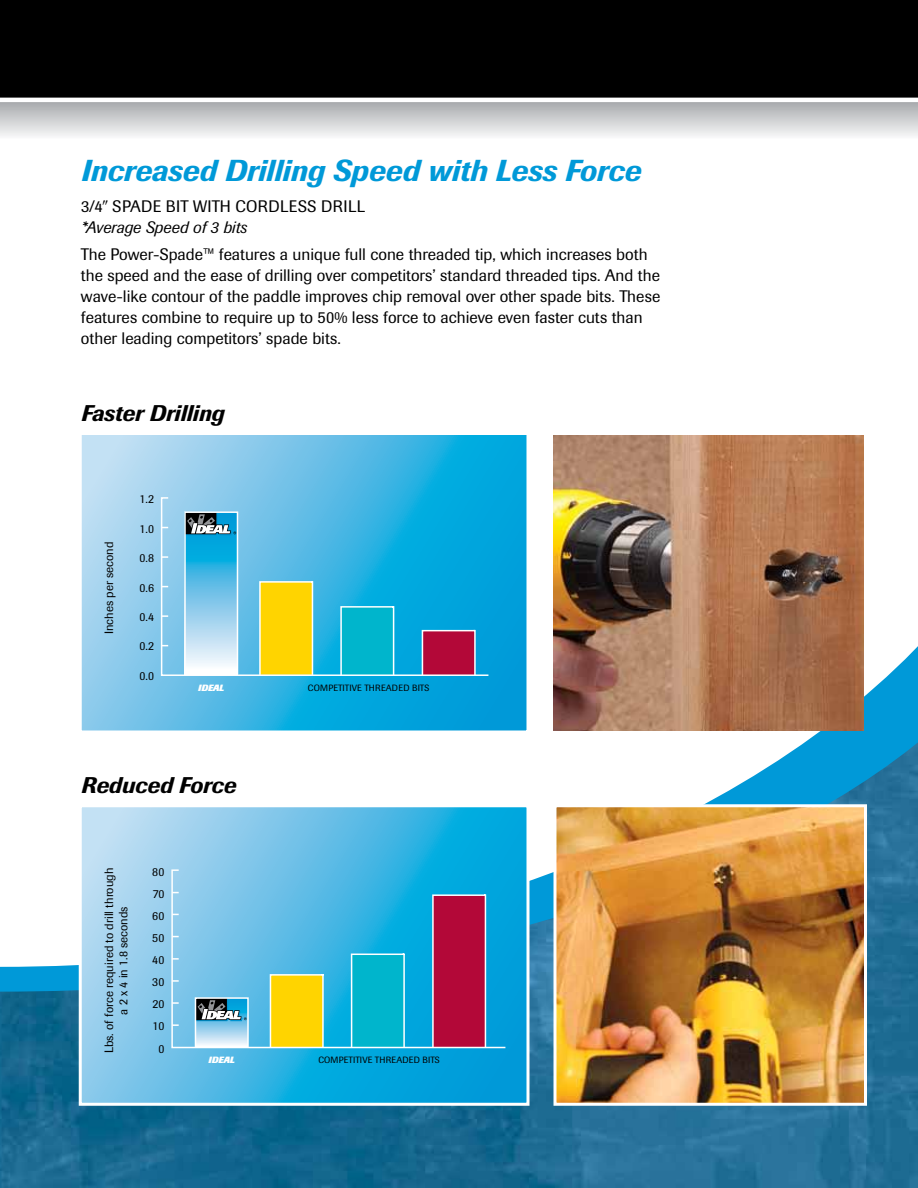
<style>
.page{position:relative;width:918px;height:1188px;background:#fff}
.page>*{position:absolute;margin:0;border:0;box-sizing:border-box;transform-origin:0 0}
.t1{font:italic 500 30px "Imago";color:#0099d8}
.t2{font:italic 500 22.5px "Imago";color:#000}
.t3{font:16.5px/21px "Imago";color:#000}
.t4{font:italic 16.5px "Imago";color:#000}
.t5{font:12px/22.2px "Imago";color:#000;text-align:justify}
.t6{font:9px "Imago";letter-spacing:.02em;color:#000}
.t7{font:italic 800 9px "Imago";letter-spacing:-.015em;color:#fff}
.s1{font-family:"Universal Greekwith Math Pi"}
</style>
<div class="page">
<svg style="left:0;top:102px;width:918px;height:34px;background:#cdcfd0"></svg>
<img style="left:0;top:992px;width:918px;height:196px">
<svg style="left:0;top:631px;width:918px;height:361px"></svg>
<div style="left:0;top:0;width:918px;height:100px;background:#000"></div>
<hr style="left:0;top:98px;width:918px;height:4px;background:#fff">
<img style="left:554px;top:435px;width:310px;height:295px">
<svg style="left:77px;top:435px;width:454px;height:300px;background:#5fbfe7"></svg>
<svg style="left:160px;top:496px;width:330px;height:181px;background:#56b4c9"></svg>
<svg style="left:162px;top:556px;width:6px;height:2px"></svg>
<svg style="left:162px;top:615px;width:6px;height:2px"></svg>
<img style="left:552px;top:803px;width:316px;height:304px">
<svg style="left:77px;top:803px;width:454px;height:304px;background:#64c0e6"></svg>
<svg style="left:171px;top:869px;width:336px;height:180px;background:#61a4be"></svg>
<svg style="left:172px;top:1024px;width:7px;height:2px"></svg>
<h1 class="t1" style="left:81px;top:152px;width:561px">Increased Drilling Speed with Less Force</h1>
<p class="t3" style="left:81px;top:196px;width:43px">3/4<span class="s1">0</span> spade</p>
<p class="t3" style="left:166px;top:196px;width:50px">bit with</p>
<p class="t3" style="left:235px;top:196px;width:44px">cordless</p>
<p class="t3" style="left:321px;top:196px;width:31px">drill</p>
<p class="t4" style="left:81px;top:218px;width:167px">*Average Speed of 3 bits</p>
<p class="t3" style="left:81px;top:244px;width:581px">The Power-Spade™ features a unique full cone threaded tip, which increases both the speed and the ease of drilling over competitors’ standard threaded tips. And the wave-like contour of the paddle improves chip removal over other spade bits. These features combine to require up to 50% less force to achieve even faster cuts than other leading competitors’ spade bits.</p>
<h2 class="t2" style="left:81px;top:400px;width:145px">Faster Drilling</h2>
<p class="t5" style="left:98px;top:634px;width:94px;rotate:-90deg">Inches per second</p>
<p class="t5" style="left:140px;top:488px;width:16px">1.2</p>
<p class="t5" style="left:140px;top:517px;width:16px">1.0</p>
<p class="t5" style="left:140px;top:547px;width:16px">0.8</p>
<p class="t5" style="left:140px;top:576px;width:16px">0.6</p>
<p class="t5" style="left:140px;top:606px;width:16px">0.4</p>
<p class="t5" style="left:140px;top:635px;width:16px">0.2</p>
<p class="t5" style="left:140px;top:665px;width:16px">0.0</p>
<p class="t7" style="left:198px;top:683px;width:28px">IDEAL</p>
<p class="t6" style="left:308px;top:683px;width:26px">competit</p>
<p class="t6" style="left:349px;top:683px;width:39px">IVE th readed</p>
<p class="t6" style="left:412px;top:683px;width:19px">BITS</p>
<h2 class="t2" style="left:81px;top:772px;width:157px">Reduced Force</h2>
<p class="t5" style="left:98px;top:1053px;width:187px;rotate:-90deg">Lbs. of force required to drill through</p>
<p class="t5" style="left:112px;top:1015px;width:110px;rotate:-90deg">a 2 x 4 in 1.8 seconds</p>
<p class="t5" style="left:152px;top:860px;width:14px">80<br>70<br>60<br>50<br>40<br>30<br>20<br>10</p>
<p class="t5" style="left:159px;top:1037px;width:7px">0</p>
<p class="t7" style="left:209px;top:1055px;width:28px">IDEAL</p>
<p class="t6" style="left:318px;top:1055px;width:26px">competit</p>
<p class="t6" style="left:360px;top:1055px;width:39px">IVE th readed</p>
<p class="t6" style="left:423px;top:1055px;width:19px">BITS</p>
</div>
